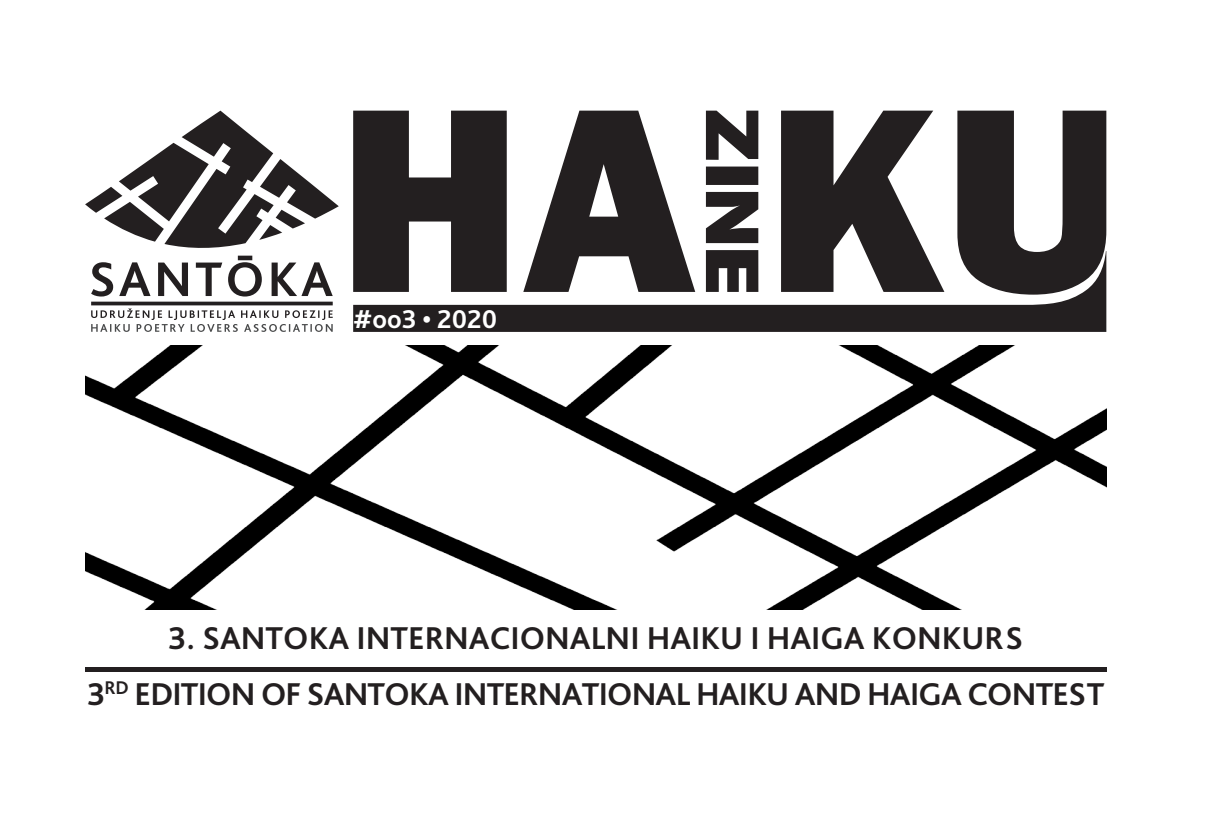
<style>
.page{position:relative;width:1217px;height:817px;background:#fff}
.page>*{position:absolute;margin:0;border:0;box-sizing:border-box;transform-origin:0 0}
.N1{font:700 33px "Bliss Pro";letter-spacing:-.025em;color:#231f20}
.N1-2{font:700 33px "Bliss Pro";color:#231f20}
.t1{font:700 27px "Bliss Pro";color:#fff}
</style>
<div class="page">
<img style="left:85px;top:345px;width:1021px;height:264px">
<svg style="left:353px;top:111px;width:753px;height:140px;fill:#231f20"></svg>
<svg style="left:705px;top:111px;width:53px;height:140px"></svg>
<svg style="left:353px;top:251px;width:753px;height:81px;fill:#231f20"></svg>
<svg style="left:85px;top:111px;width:254px;height:209px"></svg>
<svg style="left:91px;top:324px;width:241px;height:8px"></svg>
<div style="left:85px;top:666px;width:1021px;height:5px;background:#231f20"></div>
<p class="t1" style="left:353px;top:302px;width:145px">#oo3 • 2020</p>
<p class="N1-2" style="left:168px;top:617px;width:856px">3. SANTOKA INTERNACIONALNI HAIKU I HAIGA KONKURS</p>
<p class="N1" style="left:87px;top:673px;width:1018px">3<sup>RD</sup> EDITION OF SANTOKA INTERNATIONAL HAIKU AND HAIGA CONTEST</p>
</div>
